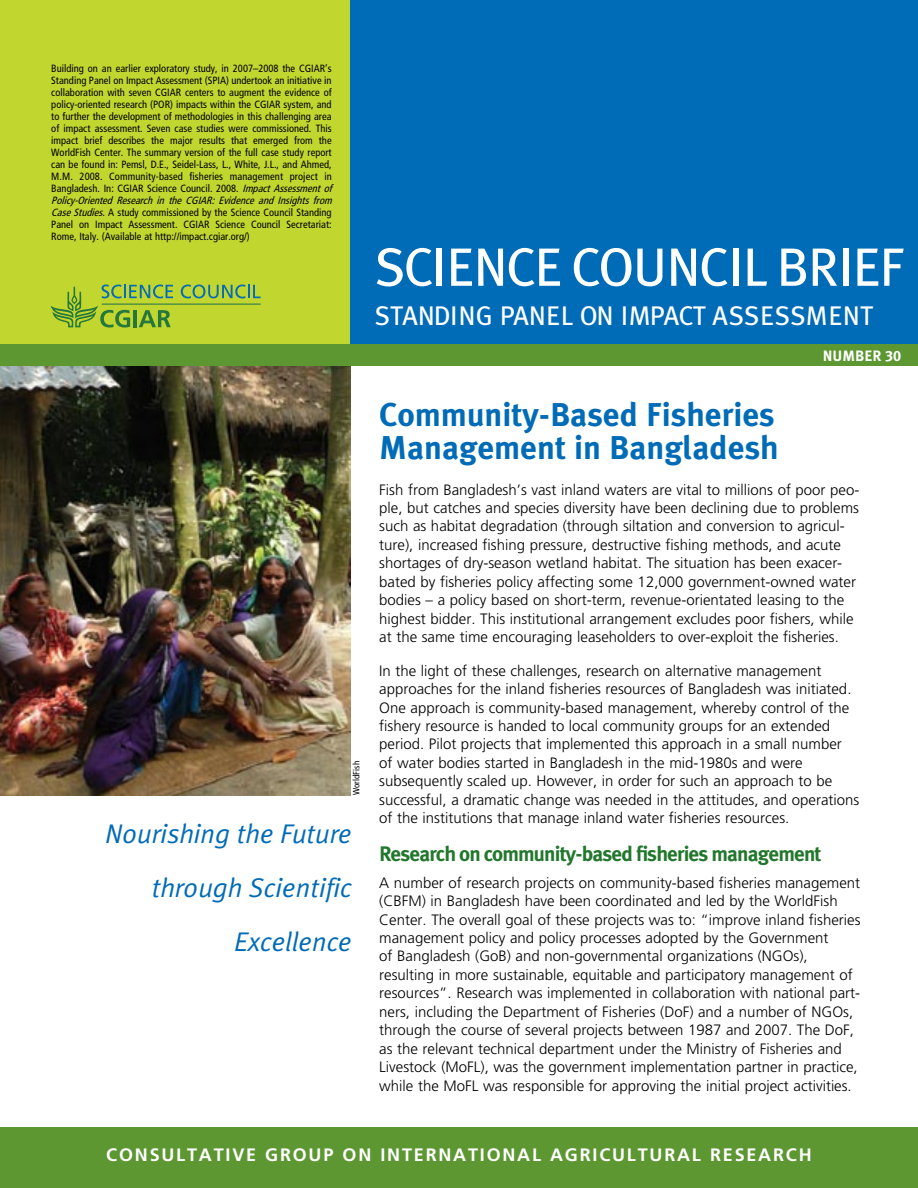
<style>
.page{position:relative;width:918px;height:1188px;background:#fff}
.page>*{position:absolute;margin:0;border:0;box-sizing:border-box;transform-origin:0 0}
.t1{font:54px "Meta Plus Book Caps";letter-spacing:-.02em;color:#fff}
.head{font:700 33px/33px "Meta Plus";color:#006bb6}
.t2{font:italic 27px/54px "Meta Plus Normal";color:#006bb6;text-align:right}
.t3{font:27px "Meta Plus Book Caps";color:#fff}
.header_2{font:700 21px "Meta Plus";letter-spacing:-.04em;color:#22772d}
.t4{font:700 18px "Frutiger";letter-spacing:.1em;color:#fff}
.body{font:300 15px/18.5px "Frutiger";color:#000}
.Issue_number{font:15px "Meta Plus Bold Caps";color:#fff}
.blurb{font:condensed 10.5px/12px "Frutiger";color:#000}
.photo_credit{font:condensed 9px "Frutiger";color:#000}
.s1{font-style:italic}
</style>
<div class="page">
<img style="left:0;top:366px;width:350px;height:429px">
<div style="left:0;top:1127px;width:918px;height:61px;background:#5d9732"></div>
<div style="left:0;top:0;width:350px;height:357px;background:#c1d72f"></div>
<div style="left:350px;top:0;width:568px;height:360px;background:#006bb6"></div>
<div style="left:0;top:345px;width:918px;height:21px;background:#5d9732"></div>
<hr style="left:102px;top:303px;width:159px;height:2px;background:#5d9741">
<svg style="left:51px;top:285px;width:122px;height:43px"></svg>
<svg style="left:181px;top:285px;width:80px;height:13px"></svg>
<p class="blurb" style="left:51px;top:62px;width:285px">Building on an earlier exploratory study, in 2007–2008 the CGIAR’s Standing Panel on Impact Assessment (SPIA) undertook an initiative in collaboration with seven CGIAR centers to augment the evidence of policy-oriented research (POR) impacts within the CGIAR system, and to further the development of methodologies in this challenging area of impact assessment. Seven case studies were commissioned. This impact brief describes the major results that emerged from the WorldFish Center. The summary version of the full case study report can be found in: Pemsl, D.E., Seidel-Lass, L., White, J.L., and Ahmed, M.M. 2008. Community-based fisheries management project in Bangladesh. In: CGIAR Science Council. 2008. <span class="s1">ImpactAssessmentof Policy-Oriented Research in the CGIAR: Evidence and Insights from CaseStudies</span>. A study commissioned by the Science Council Standing Panel on Impact Assessment. CGIAR Science Council Secretariat:<br>Rome, Italy. (Available at http://impact.cgiar.org/)</p>
<p class="photo_credit" style="left:351px;top:795px;width:35px;rotate:-90deg">WorldFish</p>
<p class="t2" style="left:105px;top:806px;width:248px">Nourishing the Future through Scientific<br>Excellence</p>
<p class="t1" style="left:375px;top:236px;width:531px">SCIENCE COUNCIL BRIEF</p>
<p class="t3" style="left:375px;top:300px;width:500px">STANDING PANEL ON I MPACT ASS ESSMENT</p>
<p class="Issue_number" style="left:823px;top:347px;width:80px">NUMBER 30</p>
<p class="head" style="left:379px;top:398px;width:401px">Community-Based Fisheries<br>Management in Bangladesh</p>
<p class="body" style="left:379px;top:480px;width:482px">Fish from Bangladesh’s vast inland waters are vital to millions of poor peo&shy;ple, but catches and species diversity have been declining due to problems such as habitat degradation (through siltation and conversion to agricul&shy;ture), increased fishing pressure, destructive fishing methods, and acute shortages of dry-season wetland habitat. The situation has been exacer&shy;bated by fisheries policy affecting some 12,000 government-owned water bodies – a policy based on short-term, revenue-orientated leasing to the highest bidder. This institutional arrangement excludes poor fishers, while at the same time encouraging leaseholders to over-exploit the fisheries.</p>
<p class="body" style="left:379px;top:661px;width:482px">In the light of these challenges, research on alternative management approaches for the inland fisheries resources of Bangladesh was initiated.<br>One approach is community-based management, whereby control of the fishery resource is handed to local community groups for an extended period. Pilot projects that implemented this approach in a small number<br>of water bodies started in Bangladesh in the mid-1980s and were subsequently scaled up. However, in order for such an approach to be successful, a dramatic change was needed in the attitudes, and operations of the institutions that manage inland water fisheries resources.</p>
<p class="header_2" style="left:379px;top:841px;width:444px">Research on community-based fisheries management</p>
<p class="body" style="left:379px;top:873px;width:483px">A number of research projects on community-based fisheries management (CBFM) in Bangladesh have been coordinated and led by the WorldFish Center. The overall goal of these projects was to: “improve inland fisheries management policy and policy processes adopted by the Government<br>of Bangladesh (GoB) and non-governmental organizations (NGOs), result--ing in more sustainable, equitable and participatory management of resources”. Research was implemented in collaboration with national part&shy;ners, including the Department of Fisheries (DoF) and a number of NGOs, through the course of several projects between 1987 and 2007. The DoF, as the relevant technical department under the Ministry of Fisheries and Livestock (MoFL), was the government implementation partner in practice, while the MoFL was responsible for approving the initial project activities.</p>
<p class="t4" style="left:106px;top:1144px;width:707px">CONSULTATIVE GROUP ON INTERNATIONAL AG RICULTURAL RESEARCH</p>
</div>
